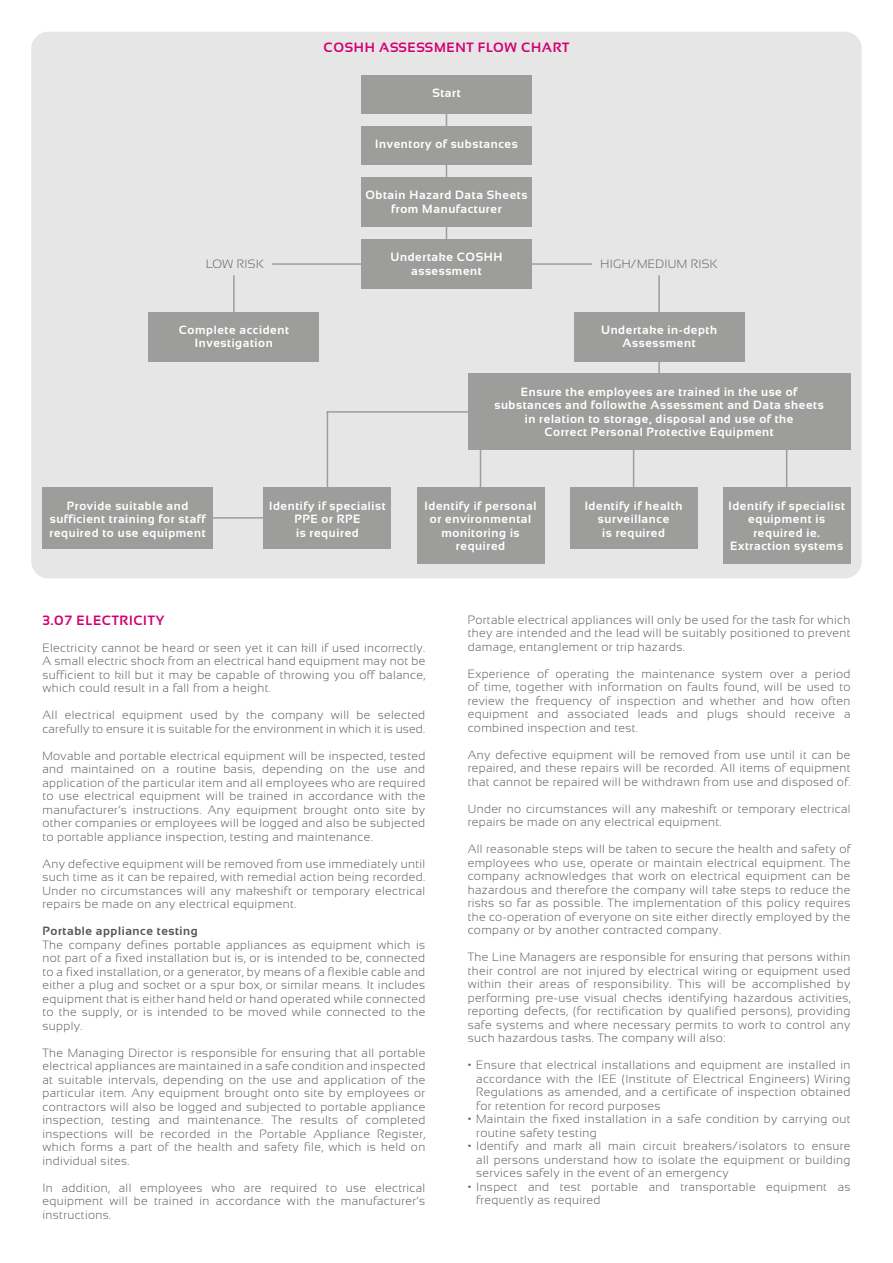
<style>
.page{position:relative;width:893px;height:1263px;background:#fff}
.page>*{position:absolute;margin:0;border:0;box-sizing:border-box;transform-origin:0 0}
.t1{font:700 13.5px "Sansation";letter-spacing:.05em;color:#d40072}
.t2{font:300 12px/13.5px "Sansation";letter-spacing:.03em;color:#575756;text-align:justify}
.t3{font:700 12px/13.5px "Sansation";letter-spacing:.05em;color:#fff;text-align:center}
.t4{font:700 12px "Sansation";letter-spacing:.05em;color:#575756}
</style>
<div class="page">
<div style="left:31px;top:32px;width:831px;height:546px;background:#e6e6e6;border-radius:17px"></div>
<hr style="left:658px;top:275px;width:2px;height:137px;background:#9d9d9c">
<hr style="left:633px;top:445px;width:1px;height:61px;background:#9d9d9c">
<hr style="left:786px;top:445px;width:1px;height:61px;background:#9d9d9c">
<hr style="left:480px;top:445px;width:1px;height:61px;background:#9d9d9c">
<hr style="left:327px;top:411px;width:1px;height:95px;background:#9d9d9c">
<hr style="left:233px;top:275px;width:2px;height:45px;background:#9d9d9c">
<hr style="left:272px;top:263px;width:320px;height:2px;background:#9d9d9c">
<hr style="left:327px;top:411px;width:145px;height:2px;background:#9d9d9c">
<hr style="left:196px;top:517px;width:76px;height:2px;background:#9d9d9c">
<hr style="left:446px;top:103px;width:1px;height:161px;background:#9d9d9c">
<div style="left:361px;top:75px;width:170px;height:39px;background:#9d9d9c"></div>
<div style="left:361px;top:126px;width:170px;height:39px;background:#9d9d9c"></div>
<div style="left:361px;top:177px;width:170px;height:50px;background:#9d9d9c"></div>
<div style="left:361px;top:239px;width:170px;height:50px;background:#9d9d9c"></div>
<div style="left:149px;top:312px;width:170px;height:49px;background:#9d9d9c"></div>
<div style="left:43px;top:487px;width:170px;height:61px;background:#9d9d9c"></div>
<div style="left:574px;top:312px;width:170px;height:49px;background:#9d9d9c"></div>
<div style="left:723px;top:487px;width:127px;height:77px;background:#9d9d9c"></div>
<div style="left:570px;top:487px;width:127px;height:61px;background:#9d9d9c"></div>
<div style="left:417px;top:487px;width:127px;height:77px;background:#9d9d9c"></div>
<div style="left:264px;top:487px;width:127px;height:61px;background:#9d9d9c"></div>
<div style="left:468px;top:374px;width:382px;height:76px;background:#9d9d9c"></div>
<p class="t1" style="left:324px;top:40px;width:247px">COSHH ASSESSMENT FLOW CHART</p>
<p class="t3" style="left:432px;top:86px;width:30px">Start</p>
<p class="t3" style="left:375px;top:137px;width:144px">Inventory of substances</p>
<p class="t3" style="left:366px;top:188px;width:163px">Obtain Hazard Data Sheets from Manufacturer</p>
<p class="t3" style="left:391px;top:250px;width:113px">Undertake COSHH assessment</p>
<p class="t2" style="left:206px;top:257px;width:59px">LOW RISK</p>
<p class="t2" style="left:601px;top:257px;width:118px">HIGH/MEDIUM RISK</p>
<p class="t3" style="left:179px;top:323px;width:112px">Complete accident<br>Investigation</p>
<p class="t3" style="left:49px;top:499px;width:158px">Provide suitable and sufficient training for staff required to use equipment</p>
<p class="t3" style="left:269px;top:499px;width:118px">Identify if specialist<br>PPE or RPE<br>is required</p>
<p class="t3" style="left:601px;top:323px;width:118px">Undertake in-depth<br>Assessment</p>
<p class="t3" style="left:494px;top:385px;width:331px">Ensure the employees are trained in the use of substances and followthe Assessment and Data sheets in relation to storage, disposal and use of the<br>Correct Personal Protective Equipment</p>
<p class="t3" style="left:425px;top:499px;width:113px">Identify if personal or environmental monitoring is required</p>
<p class="t3" style="left:585px;top:499px;width:99px">Identify if health surveillance<br>is required</p>
<p class="t3" style="left:728px;top:499px;width:118px">Identify if specialist equipment is required ie.<br>Extraction systems</p>
<p class="t1" style="left:43px;top:612px;width:123px">3.07 ELECTRICITY</p>
<p class="t2" style="left:43px;top:641px;width:384px">Electricity cannot be heard or seen yet it can kill if used incorrectly.<br>A small electric shock from an electrical hand equipment may not be sufficient to kill but it may be capable of throwing you off balance, which could result in a fall from a height.</p>
<p class="t2" style="left:43px;top:708px;width:384px">All electrical equipment used by the company will be selected carefully to ensure it is suitable for the environment in which it is used.</p>
<p class="t2" style="left:43px;top:749px;width:384px">Movable and portable electrical equipment will be inspected, tested and maintained on a routine basis, depending on the use and application of the particular item and all employees who are required to use electrical equipment will be trained in accordance with the manufacturer’s instructions. Any equipment brought onto site by other companies or employees will be logged and also be subjected to portable appliance inspection, testing and maintenance.</p>
<p class="t2" style="left:43px;top:857px;width:384px">Any defective equipment will be removed from use immediately until such time as it can be repaired, with remedial action being recorded.<br>Under no circumstances will any makeshift or temporary electrical repairs be made on any electrical equipment.</p>
<p class="t4" style="left:43px;top:924px;width:157px">Portable appliance testing</p>
<p class="t2" style="left:43px;top:938px;width:384px">The company defines portable appliances as equipment which is not part of a fixed installation but is, or is intended to be, connected to a fixed installation, or a generator, by means of a flexible cable and either a plug and socket or a spur box, or similar means. It includes equipment that is either hand held or hand operated while connected to the supply, or is intended to be moved while connected to the supply.</p>
<p class="t2" style="left:43px;top:1046px;width:384px">The Managing Director is responsible for ensuring that all portable electrical appliances are maintained in a safe condition and inspected at suitable intervals, depending on the use and application of the particular item. Any equipment brought onto site by employees or contractors will also be logged and subjected to portable appliance inspection, testing and maintenance. The results of completed inspections will be recorded in the Portable Appliance Register, which forms a part of the health and safety file, which is held on individual sites.</p>
<p class="t2" style="left:43px;top:1181px;width:384px">In addition, all employees who are required to use electrical equipment will be trained in accordance with the manufacturer’s instructions.</p>
<p class="t2" style="left:468px;top:613px;width:384px">Portable electrical appliances will only be used for the task for which they are intended and the lead will be suitably positioned to prevent damage, entanglement or trip hazards.</p>
<p class="t2" style="left:468px;top:667px;width:384px">Experience of operating the maintenance system over a period of time, together with information on faults found, will be used to review the frequency of inspection and whether and how often equipment and associated leads and plugs should receive a combined inspection and test.</p>
<p class="t2" style="left:468px;top:748px;width:384px">Any defective equipment will be removed from use until it can be repaired, and these repairs will be recorded. All items of equipment that cannot be repaired will be withdrawn from use and disposed of.</p>
<p class="t2" style="left:468px;top:802px;width:384px">Under no circumstances will any makeshift or temporary electrical repairs be made on any electrical equipment.</p>
<p class="t2" style="left:468px;top:842px;width:384px">All reasonable steps will be taken to secure the health and safety of employees who use, operate or maintain electrical equipment. The company acknowledges that work on electrical equipment can be hazardous and therefore the company will take steps to reduce the risks so far as possible. The implementation of this policy requires the co-operation of everyone on site either directly employed by the company or by another contracted company.</p>
<p class="t2" style="left:468px;top:950px;width:384px">The Line Managers are responsible for ensuring that persons within their control are not injured by electrical wiring or equipment used within their areas of responsibility. This will be accomplished by performing pre-use visual checks identifying hazardous activities, reporting defects, (for rectification by qualified persons), providing safe systems and where necessary permits to work to control any such hazardous tasks. The company will also:</p>
<p class="t2" style="left:476px;top:1058px;width:376px;text-indent:-9px">• Ensure that electrical installations and equipment are installed in accordance with the IEE (Institute of Electrical Engineers) Wiring Regulations as amended, and a certificate of inspection obtained for retention for record purposes</p>
<p class="t2" style="left:476px;top:1112px;width:376px;text-indent:-9px">• Maintain the fixed installation in a safe condition by carrying out routine safety testing</p>
<p class="t2" style="left:476px;top:1139px;width:376px;text-indent:-9px">• Identify and mark all main circuit breakers/isolators to ensure all persons understand how to isolate the equipment or building services safely in the event of an emergency</p>
<p class="t2" style="left:476px;top:1180px;width:376px;text-indent:-9px">• Inspect and test portable and transportable equipment as frequently as required</p>
</div>
